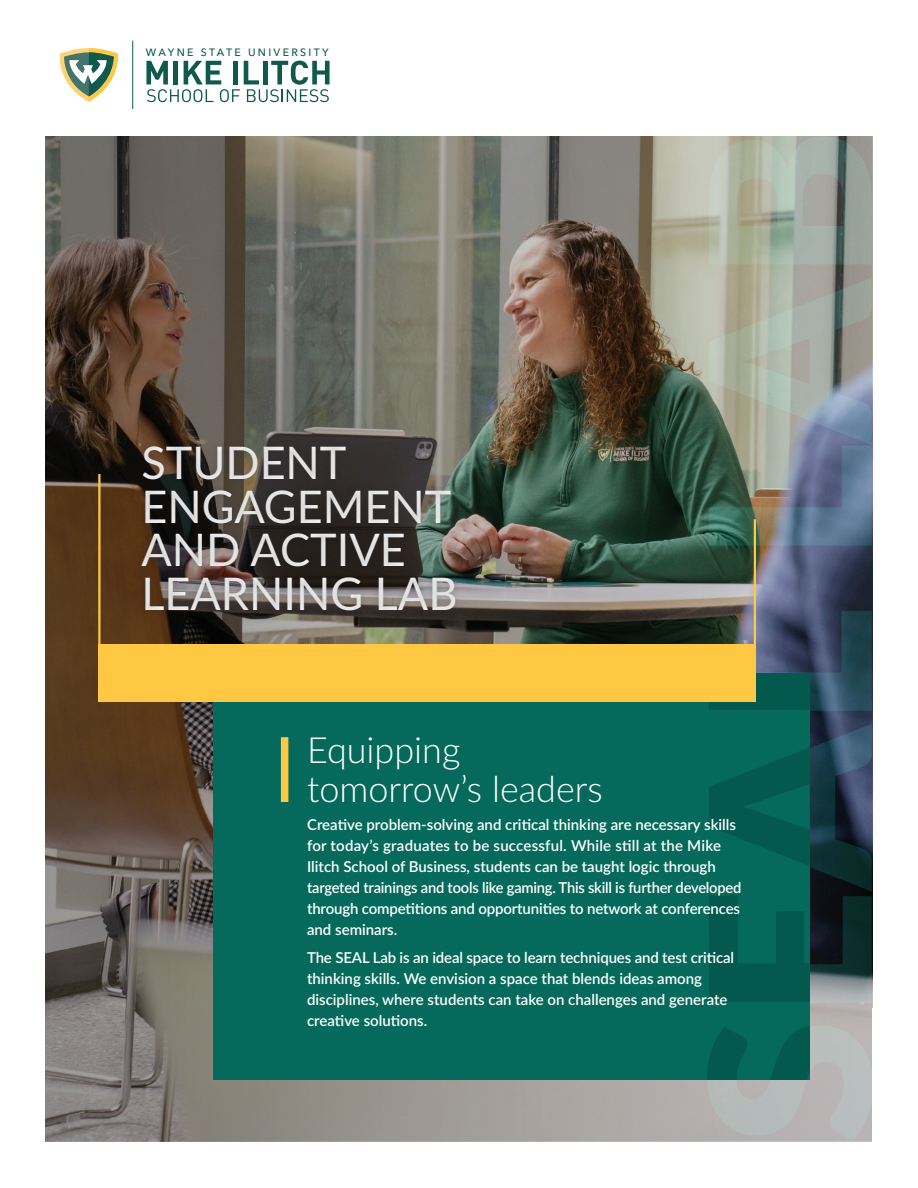
<style>
.page{position:relative;width:918px;height:1188px;background:#fff}
.page>*{position:absolute;margin:0;border:0;box-sizing:border-box;transform-origin:0 0}
.t1{font:45px/43.5px "Lato";color:#fff}
.t2{font:300 36px/39px "Lato";color:#fff}
.t3{font:600 15px/21px "Lato";color:#fff}
.t4{font:500 10.65px "Avenir Next";letter-spacing:.22em;color:#0f594d}
</style>
<div class="page">
<img style="left:46px;top:136px;width:661px;height:1005px">
<img style="left:707px;top:136px;width:166px;height:1006px">
<div style="left:214px;top:673px;width:596px;height:407px;background:#056a5c"></div>
<svg style="left:707px;top:673px;width:103px;height:407px"></svg>
<div style="left:281px;top:737px;width:7px;height:65px;background:#fec843"></div>
<hr style="left:98px;top:474px;width:3px;height:228px;background:#fec843">
<hr style="left:754px;top:519px;width:2px;height:154px;background:#fec843">
<svg style="left:60px;top:48px;width:58px;height:54px"></svg>
<hr style="left:132px;top:41px;width:1px;height:68px;background:#0f594d">
<svg style="left:146px;top:61px;width:184px;height:41px"></svg>
<div style="left:135px;top:439px;width:328px;height:179px;background:#231f20;opacity:.27"></div>
<div style="left:98px;top:645px;width:658px;height:57px;background:#fec843"></div>
<div style="left:872px;top:1008px;width:46px;height:166px;background:#fff"></div>
<p class="t4" style="left:146px;top:43px;width:184px">WAYNE STATE UNIVERSITY</p>
<h1 class="t1" style="left:141px;top:439px;width:317px">STUDENT<br>ENGAGEMENT<br>AND ACTIVE<br>LEARNING LAB</h1>
<h3 class="t2" style="left:307px;top:729px;width:297px">Equipping tomorrow’s leaders</h3>
<p class="t3" style="left:307px;top:813px;width:436px">Creative problem-solving and critical thinking are necessary skills for today’s graduates to be successful. While still at the Mike Ilitch School of Business, students can be taught logic through targeted trainings and tools like gaming. This skill is further developed through competitions and opportunities to network at conferences and seminars.</p>
<p class="t3" style="left:307px;top:946px;width:429px">The SEAL Lab is an ideal space to learn techniques and test critical thinking skills. We envision a space that blends ideas among disciplines, where students can take on challenges and generate creative solutions.</p>
</div>
